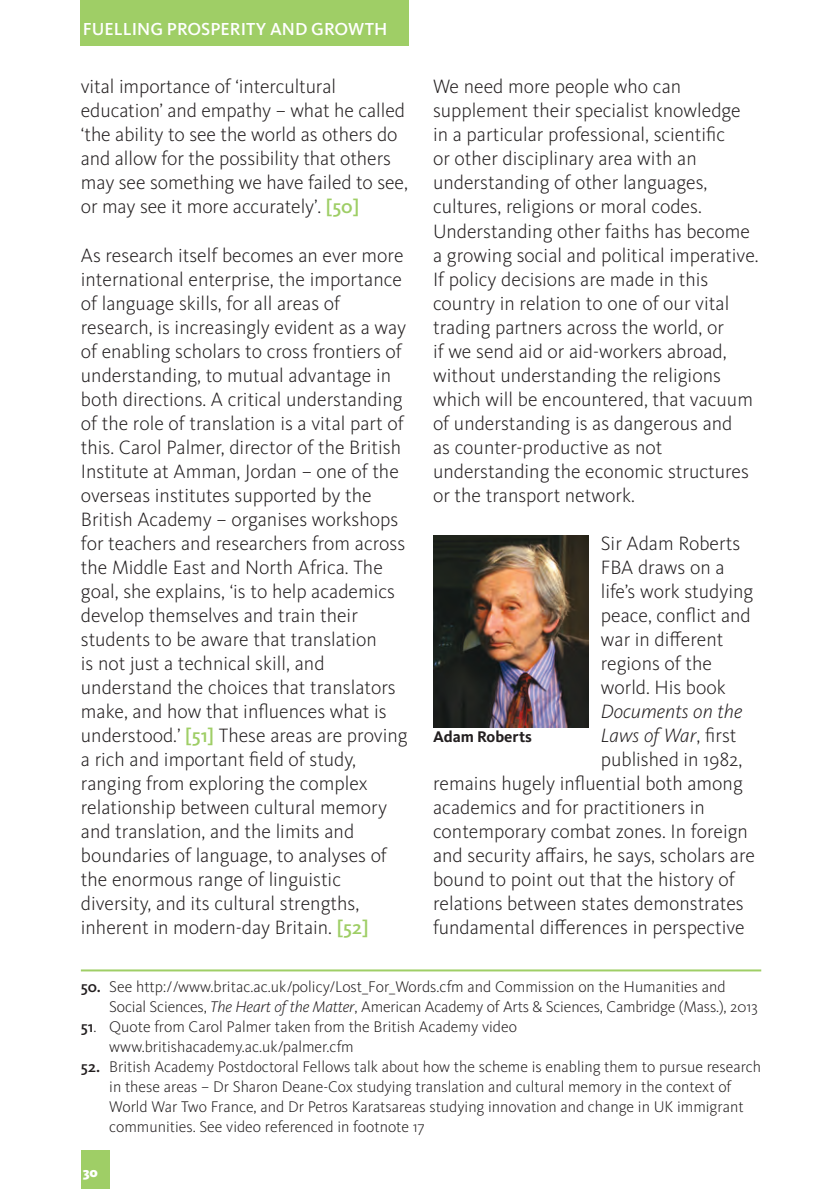
<style>
.page{position:relative;width:840px;height:1189px;background:#fff}
.page>*{position:absolute;margin:0;border:0;box-sizing:border-box;transform-origin:0 0}
.t1{font:300 20px/24px "Kievit OT";color:#231f20}
.t2{font:italic 300 20px "Kievit OT";color:#231f20}
.t3{font:500 18px "Kievit OT";color:#fff}
.t4{font:300 16px/20px "Kievit OT";color:#231f20}
.t5{font:700 16px "Kievit OT";color:#231f20}
.t6{font:900 14px "Kievit OT";color:#fff}
.s1{font-weight:500;color:#9fce66}
.s2{font-style:normal}
.s3{font-weight:500}
.s4{font-style:italic}
</style>
<div class="page">
<div style="left:81px;top:0;width:328px;height:46px;background:#9fce66"></div>
<div style="left:81px;top:1149px;width:28px;height:39px;background:#9fce66"></div>
<hr style="left:81px;top:969px;width:680px;height:2px;background:#9fce66">
<img style="left:433px;top:535px;width:156px;height:191px">
<p class="t3" style="left:83px;top:22px;width:306px">FUELLING PROSPERITY AND GROWTH</p>
<p class="t1" style="left:81px;top:76px;width:329px">vital importance of ‘intercultural education’ and empathy – what he called ‘the ability to see the world as others do and allow for the possibility that others may see something we have failed to see, or may see it more accurately’. <span class="s1">[50]</span></p>
<p class="t1" style="left:81px;top:244px;width:328px">As research itself becomes an ever more international enterprise, the importance of language skills, for all areas of research, is increasingly evident as a way of enabling scholars to cross frontiers of understanding, to mutual advantage in both directions. A critical understanding of the role of translation is a vital part of this. Carol Palmer, director of the British Institute at Amman, Jordan – one of the overseas institutes supported by the British Academy – organises workshops for teachers and researchers from across the Middle East and North Africa. The goal, she explains, ‘is to help academics develop themselves and train their students to be aware that translation<br>is not just a technical skill, and understand the choices that translators make, and how that influences what is understood.’ <span class="s1">[51]</span> These areas are proving a rich and important field of study, ranging from exploring the complex relationship between cultural memory and translation, and the limits and boundaries of language, to analyses of the enormous range of linguistic diversity, and its cultural strengths, inherent in modern-day Britain. <span class="s1">[52]</span></p>
<p class="t1" style="left:433px;top:76px;width:327px">We need more people who can supplement their specialist knowledge in a particular professional, scientific<br>or other disciplinary area with an understanding of other languages, cultures, religions or moral codes.<br>Understanding other faiths has become a growing social and political imperative.<br>If policy decisions are made in this country in relation to one of our vital trading partners across the world, or<br>if we send aid or aid-workers abroad, without understanding the religions which will be encountered, that vacuum of understanding is as dangerous and<br>as counter-productive as not understanding the economic structures or the transport network.</p>
<p class="t1" style="left:601px;top:532px;width:154px">Sir Adam Roberts<br>FBA draws on a life’s work studying peace, conflict and war in different regions of the world. His book</p>
<p class="t2" style="left:601px;top:703px;width:143px">Documents on the</p>
<p class="t2" style="left:601px;top:727px;width:137px">Laws of War<span class="s2">, first</span></p>
<p class="t1" style="left:601px;top:748px;width:143px">published in 1982,</p>
<p class="t1" style="left:433px;top:772px;width:311px">remains hugely influential both among</p>
<p class="t1" style="left:433px;top:796px;width:273px">academics and for practitioners in</p>
<p class="t1" style="left:433px;top:820px;width:316px">contemporary combat zones. In foreign</p>
<p class="t1" style="left:433px;top:844px;width:323px">and security affairs, he says, scholars are</p>
<p class="t1" style="left:433px;top:868px;width:303px">bound to point out that the history of</p>
<p class="t1" style="left:433px;top:892px;width:312px">relations between states demonstrates</p>
<p class="t1" style="left:433px;top:916px;width:313px">fundamental differences in perspective</p>
<p class="t5" style="left:433px;top:730px;width:100px">Adam Roberts</p>
<p class="t4" style="left:109px;top:977px;width:650px;text-indent:-28px"><span class="s3">50.</span> See http://www.britac.ac.uk/policy/Lost_For_Words.cfm and Commission on the Humanities and<br>Social Sciences, <span class="s4">The Heart of the Matter</span>, American Academy of Arts &amp; Sciences, Cambridge (Mass.), 2013</p>
<p class="t4" style="left:109px;top:1017px;width:409px;text-indent:-28px"><span class="s3">51</span>. Quote from Carol Palmer taken from the British Academy video www.britishacademy.ac.uk/palmer.cfm</p>
<p class="t4" style="left:109px;top:1057px;width:653px;text-indent:-28px"><span class="s3">52.</span> British Academy Postdoctoral Fellows talk about how the scheme is enabling them to pursue research in these areas – Dr Sharon Deane-Cox studying translation and cultural memory in the context of World War Two France, and Dr Petros Karatsareas studying innovation and change in UK immigrant communities. See video referenced in footnote 17</p>
<p class="t6" style="left:83px;top:1166px;width:17px">30</p>
</div>
